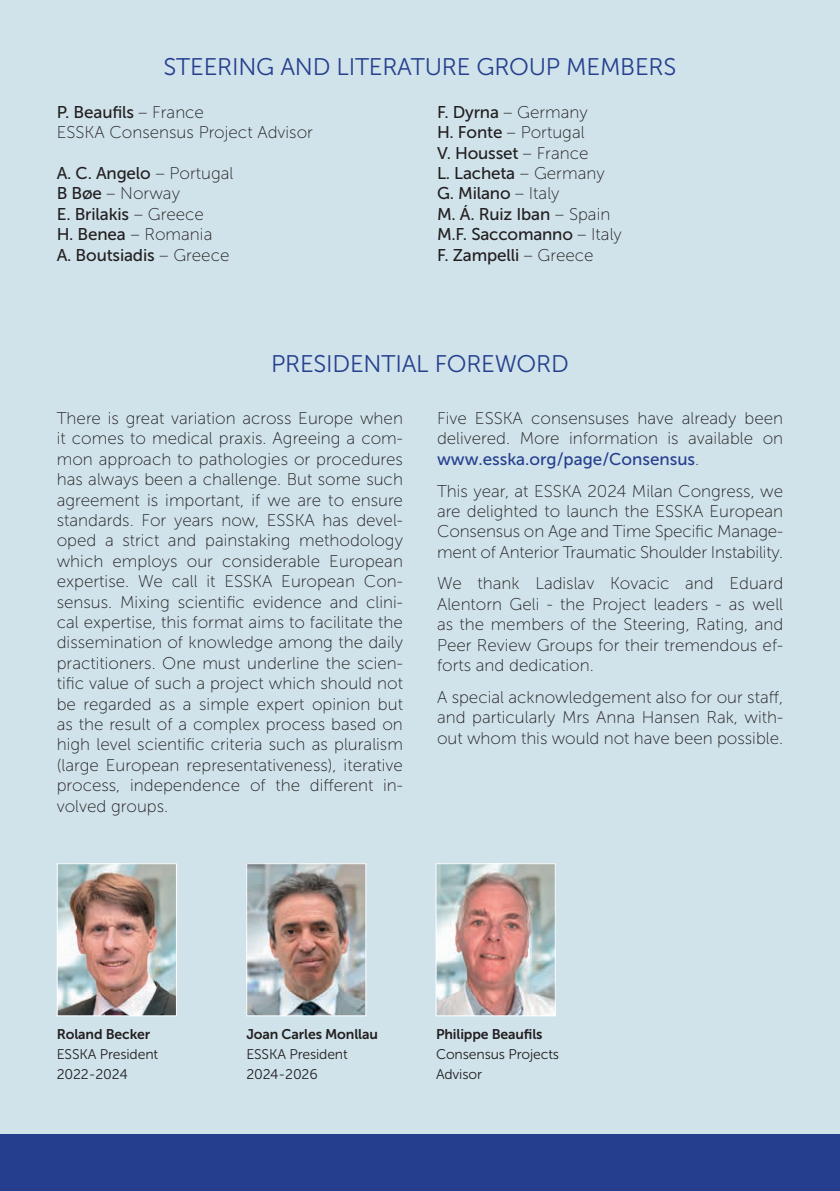
<style>
.page{position:relative;width:840px;height:1191px;background:#fff}
.page>*{position:absolute;margin:0;border:0;box-sizing:border-box;transform-origin:0 0}
.t1{font:24px "Museo Sans 300";letter-spacing:-.01em;color:#253f8e}
.t2{font:17px/20.4px "Museo Sans 100";color:#231f20;text-align:justify}
.t3{font:17px/20.4px "Museo Sans 500";letter-spacing:-.01em;color:#231f20}
.t4{font:17px "Museo Sans 500";color:#253f8e}
.t5{font:14px/20px "Museo Sans 300";letter-spacing:-.01em;color:#231f20}
.t6{font:14px "Museo Sans 700";letter-spacing:-.01em;color:#231f20}
.s1{font-family:"Museo Sans 100"}
.s2{font-family:"Museo Sans 500"}
.s3{font-family:"Museo Sans 100";color:#231f20}
</style>
<div class="page">
<div style="left:0;top:0;width:839px;height:1134px;background:#d0e3eb"></div>
<div style="left:0;top:1134px;width:839px;height:57px;background:#253f8e"></div>
<img style="left:59px;top:865px;width:116px;height:149px">
<div style="left:57px;top:863px;width:120px;height:153px;border:1px solid #fff"></div>
<img style="left:248px;top:865px;width:116px;height:149px">
<div style="left:246px;top:863px;width:120px;height:153px;border:1px solid #fff"></div>
<img style="left:437px;top:865px;width:116px;height:149px">
<div style="left:435px;top:863px;width:120px;height:153px;border:1px solid #fff"></div>
<h1 class="t1" style="left:163px;top:54px;width:514px">STEERING AND LITERATURE GROUP MEMBERS</h1>
<p class="t3" style="left:57px;top:102px;width:149px">P. Beaufils <span class="s1">– France</span></p>
<p class="t2" style="left:57px;top:122px;width:257px">ESSKA Consensus Project Advisor</p>
<p class="t3" style="left:57px;top:163px;width:178px">A. C. Angelo <span class="s1">– Portugal</span></p>
<p class="t2" style="left:57px;top:184px;width:125px"><span class="s2">B Bøe</span> – Norway</p>
<p class="t3" style="left:57px;top:204px;width:149px">E. Brilakis <span class="s1">– Greece</span></p>
<p class="t2" style="left:57px;top:224px;width:157px"><span class="s2">H. Benea</span> – Romania</p>
<p class="t3" style="left:57px;top:245px;width:174px">A. Boutsiadis <span class="s1">– Greece</span></p>
<p class="t2" style="left:437px;top:102px;width:152px"><span class="s2">F. Dyrna</span> – Germany<br><span class="s2">H. Fonte</span> – Portugal</p>
<p class="t3" style="left:437px;top:143px;width:186px">V. Housset <span class="s1">– France<br></span>L. Lacheta <span class="s1">– Germany<br></span>G. Milano <span class="s1">– Italy<br></span>M. Á. Ruiz Iban <span class="s1">– Spain<br></span>M.F. Saccomanno <span class="s1">– Italy<br></span>F. Zampelli <span class="s1">– Greece</span></p>
<h1 class="t1" style="left:271px;top:351px;width:299px">PRESIDENTIAL FOREWORD</h1>
<p class="t2" style="left:57px;top:408px;width:347px">There is great variation across Europe when it comes to medical praxis. Agreeing a com&shy;mon approach to pathologies or procedures has always been a challenge. But some such agreement is important, if we are to ensure standards. For years now, ESSKA has devel&shy;oped a strict and painstaking methodology which employs our considerable European expertise. We call it ESSKA European Con&shy;sensus. Mixing scientific evidence and clini&shy;cal expertise, this format aims to facilitate the dissemination of knowledge among the daily practitioners. One must underline the scien&shy;tific value of such a project which should not be regarded as a simple expert opinion but as the result of a complex process based on high level scientific criteria such as pluralism (large European representativeness), iterative process, independence of the different in&shy;volved groups.</p>
<p class="t2" style="left:437px;top:408px;width:347px">Five ESSKA consensuses have already been delivered. More information is available on</p>
<p class="t4" style="left:437px;top:449px;width:263px">www.esska.org/page/Consensus<span class="s3">.</span></p>
<p class="t2" style="left:437px;top:480px;width:347px">This year, at ESSKA 2024 Milan Congress, we are delighted to launch the ESSKA European Consensus on Age and Time Specific Manage&shy;ment of Anterior Traumatic Shoulder Instability.</p>
<p class="t2" style="left:437px;top:573px;width:347px">We thank Ladislav Kovacic and Eduard Alentorn Geli - the Project leaders - as well as the members of the Steering, Rating, and Peer Review Groups for their tremendous ef&shy;forts and dedication.</p>
<p class="t2" style="left:437px;top:687px;width:347px">A special acknowledgement also for our staff, and particularly Mrs Anna Hansen Rak, with&shy;out whom this would not have been possible.</p>
<p class="t6" style="left:57px;top:1026px;width:95px">Roland Becker</p>
<p class="t5" style="left:57px;top:1044px;width:103px">ESSKA President<br>2022-2024</p>
<p class="t6" style="left:246px;top:1026px;width:133px">Joan Carles Monllau</p>
<p class="t5" style="left:246px;top:1044px;width:103px">ESSKA President<br>2024-2026</p>
<p class="t6" style="left:436px;top:1026px;width:108px">Philippe Beaufils</p>
<p class="t5" style="left:436px;top:1044px;width:125px">Consensus Projects<br>Advisor</p>
</div>
